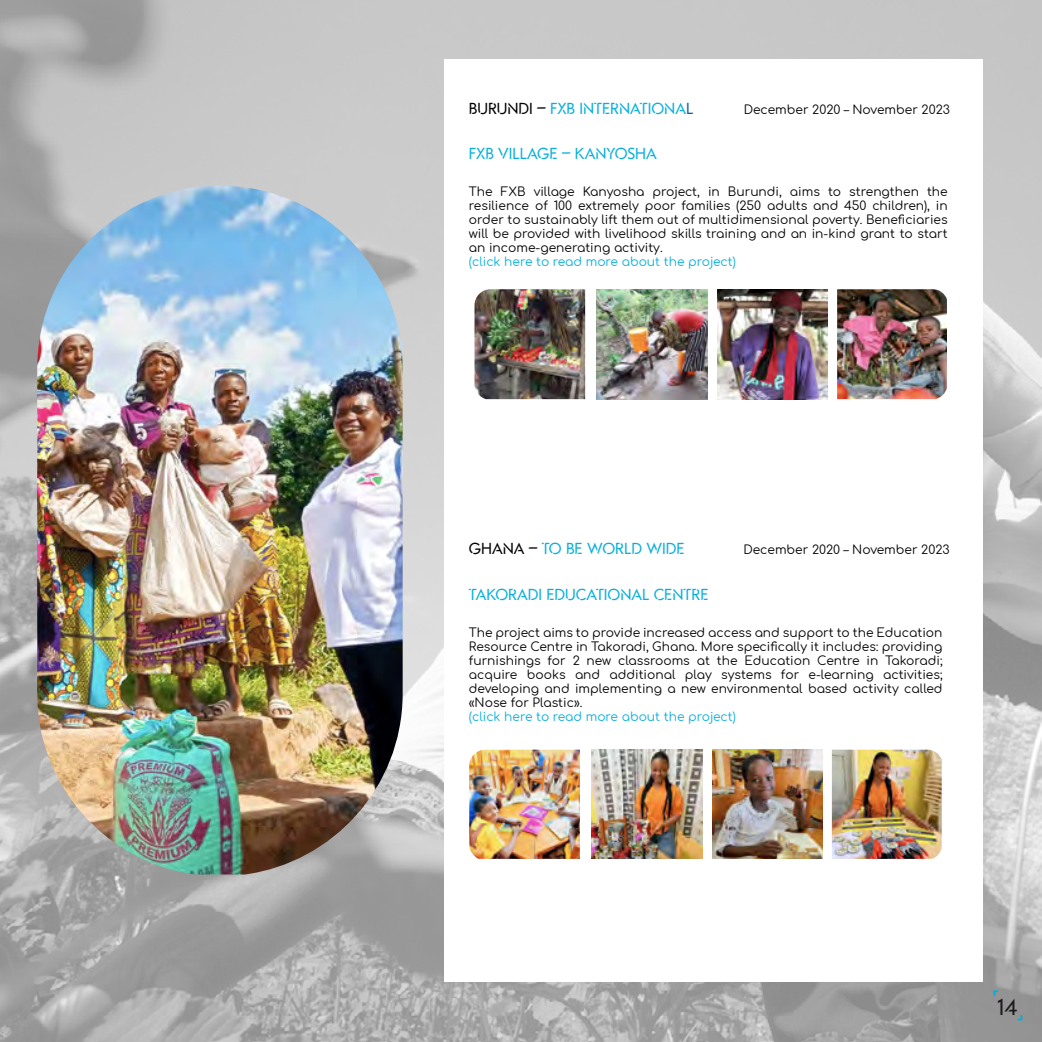
<style>
.page{position:relative;width:1042px;height:1042px;background:#fff}
.page>*{position:absolute;margin:0;border:0;box-sizing:border-box;transform-origin:0 0}
.t1{font:25.2px "Gandur Stencil";color:#1c1c1c}
.t2{font:17.5px "Gandur Stencil";color:#09afdc}
.t3{font:12.25px/14px "Comfortaa";color:#000;text-align:justify}
.t4{font:12.25px "Comfortaa";color:#09afdc}
.s1{color:#000}
.s2{color:#165b9a}
</style>
<div class="page">
<img style="left:790px;top:0;width:252px;height:1042px">
<img style="left:0;top:762px;width:792px;height:280px">
<div style="left:444px;top:59px;width:538px;height:923px;background:#fff"></div>
<img style="left:37px;top:186px;width:366px;height:688px">
<svg style="left:993px;top:990px;width:5px;height:6px"></svg>
<svg style="left:1017px;top:1015px;width:5px;height:5px"></svg>
<img style="left:474px;top:289px;width:111px;height:110px">
<img style="left:597px;top:289px;width:110px;height:110px">
<img style="left:717px;top:289px;width:111px;height:110px">
<img style="left:837px;top:289px;width:110px;height:110px">
<img style="left:469px;top:749px;width:111px;height:110px">
<img style="left:591px;top:749px;width:111px;height:110px">
<img style="left:712px;top:749px;width:110px;height:110px">
<img style="left:832px;top:749px;width:110px;height:110px">
<h2 class="t2" style="left:469px;top:99px;width:226px"><span class="s1">BURUNDI –</span> FXB INTERNATIONA<span class="s2">L</span></h2>
<h2 class="t2" style="left:469px;top:144px;width:189px">FXB VILLAGE – KANYOSHA</h2>
<p class="t3" style="left:469px;top:183px;width:480px">The FXB village Kanyosha project, in Burundi, aims to strengthen the resilience of 100 extremely poor families (250 adults and 450 children), in order to sustainably lift them out of multidimensional poverty. Beneficiaries will be provided with livelihood skills training and an in-kind grant to start an income-generating activity.</p>
<p class="t4" style="left:469px;top:251px;width:268px">(click here to read more about the project)</p>
<p class="t3" style="left:744px;top:101px;width:208px">December 2020 – November 2023</p>
<h2 class="t2" style="left:469px;top:539px;width:217px"><span class="s1">GHANA –</span> TO BE WORLD WIDE</h2>
<h2 class="t2" style="left:469px;top:584px;width:241px">TAKORADI EDUCATIONAL CENTRE</h2>
<p class="t3" style="left:469px;top:623px;width:475px">The project aims to provide increased access and support to the Education Resource Centre in Takoradi, Ghana. More specifically it includes: providing furnishings for 2 new classrooms at the Education Centre in Takoradi; acquire books and additional play systems for e-learning activities; developing and implementing a new environmental based activity called «Nose for Plastic».</p>
<p class="t4" style="left:469px;top:705px;width:268px">(click here to read more about the project)</p>
<p class="t3" style="left:743px;top:541px;width:208px">December 2020 – November 2023</p>
<h1 class="t1" style="left:998px;top:993px;width:21px">14</h1>
</div>
